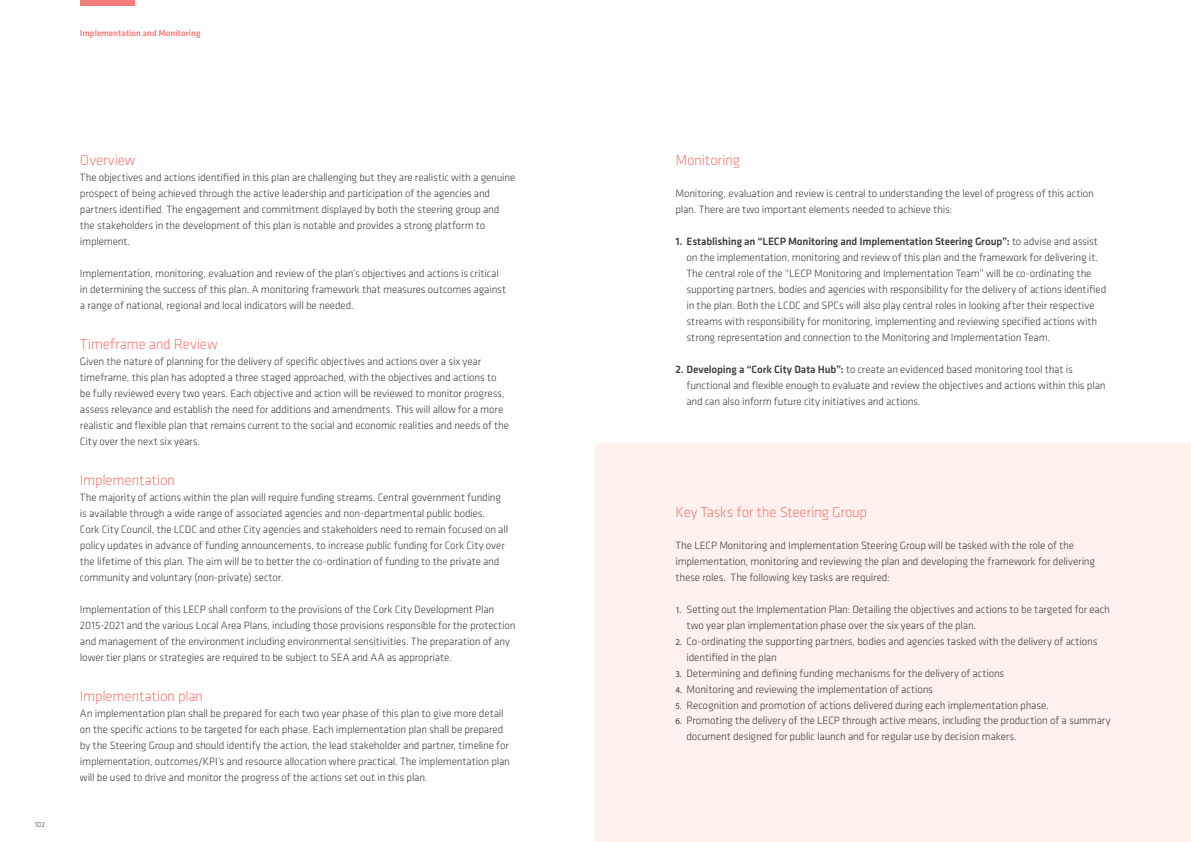
<style>
.page{position:relative;width:1191px;height:842px;background:#fff}
.page>*{position:absolute;margin:0;border:0;box-sizing:border-box;transform-origin:0 0}
.t1{font:300 15px "Klavika";letter-spacing:-.02em;color:#f37d7b}
.t2{font:300 11px/16px "Klavika";letter-spacing:-.01em;color:#414042}
.t3{font:500 9px "Klavika";color:#f37d7b}
.t4{font:300 7.5px "Klavika";color:#414042}
.s1{font-weight:500}
.s2{font-family:"Myriad Pro";font-weight:400;font-size:9px}
</style>
<div class="page">
<div style="left:595px;top:443px;width:596px;height:399px;background:#fef1ee"></div>
<div style="left:80px;top:0;width:55px;height:6px;background:#f37d7b"></div>
<p class="t3" style="left:80px;top:28px;width:122px">Implementation and Monitoring</p>
<p class="t4" style="left:35px;top:820px;width:12px">102</p>
<h1 class="t1" style="left:80px;top:152px;width:57px">Overview</h1>
<p class="t2" style="left:80px;top:170px;width:437px">The objectives and actions identified in this plan are challenging but they are realistic with a genuine prospect of being achieved through the active leadership and participation of the agencies and partners identified. The engagement and commitment displayed by both the steering group and the stakeholders in the development of this plan is notable and provides a strong platform to implement.</p>
<p class="t2" style="left:80px;top:266px;width:428px">Implementation, monitoring, evaluation and review of the plan’s objectives and actions is critical in determining the success of this plan. A monitoring framework that measures outcomes against a range of national, regional and local indicators will be needed.</p>
<h1 class="t1" style="left:80px;top:336px;width:139px">Timeframe and Review</h1>
<p class="t2" style="left:80px;top:354px;width:431px">Given the nature of planning for the delivery of specific objectives and actions over a six year timeframe, this plan has adopted a three staged approached, with the objectives and actions to be fully reviewed every two years. Each objective and action will be reviewed to monitor progress, assess relevance and establish the need for additions and amendments. This will allow for a more realistic and flexible plan that remains current to the social and economic realities and needs of the City over the next six years.</p>
<h1 class="t1" style="left:80px;top:472px;width:97px">Implementation</h1>
<p class="t2" style="left:80px;top:490px;width:430px">The majority of actions within the plan will require funding streams. Central government funding is available through a wide range of associated agencies and non-departmental public bodies.<br>Cork City Council, the LCDC and other City agencies and stakeholders need to remain focused on all policy updates in advance of funding announcements, to increase public funding for Cork City over the lifetime of this plan. The aim will be to better the co-ordination of funding to the private and community and voluntary (non-private) sector.</p>
<p class="t2" style="left:80px;top:602px;width:437px">Implementation of this LECP shall conform to the provisions of the Cork City Development Plan 2015-2021 and the various Local Area Plans, including those provisions responsible for the protection and management of the environment including environmental sensitivities. The preparation of any lower tier plans or strategies are required to be subject to SEA and AA as appropriate.</p>
<h1 class="t1" style="left:80px;top:688px;width:125px">Implementation plan</h1>
<p class="t2" style="left:80px;top:706px;width:431px">An implementation plan shall be prepared for each two year phase of this plan to give more detail on the specific actions to be targeted for each phase. Each implementation plan shall be prepared by the Steering Group and should identify the action, the lead stakeholder and partner, timeline for implementation, outcomes/KPI’s and resource allocation where practical. The implementation plan will be used to drive and monitor the progress of the actions set out in this plan.</p>
<h1 class="t1" style="left:675px;top:152px;width:66px">Monitoring</h1>
<p class="t2" style="left:675px;top:186px;width:420px">Monitoring, evaluation and review is central to understanding the level of progress of this action plan. There are two important elements needed to achieve this:</p>
<p class="t2" style="left:686px;top:234px;width:421px;text-indent:-11px"><span class="s1">1. Establishing an “LECP Monitoring and Implementation Steering Group”:</span> to advise and assist on the implementation, monitoring and review of this plan and the framework for delivering it.<br>The central role of the “LECP Monitoring and Implementation Team” will be co-ordinating the supporting partners, bodies and agencies with responsibility for the delivery of actions identified in the plan. Both the LCDC and SPCs will also play central roles in looking after their respective streams with responsibility for monitoring, implementing and reviewing specified actions with strong representation and connection to the Monitoring and Implementation Team.</p>
<p class="t2" style="left:686px;top:362px;width:420px;text-indent:-11px"><span class="s1">2. Developing a “Cork City Data Hub”:</span> to create an evidenced based monitoring tool that is functional and flexible enough to evaluate and review the objectives and actions within this plan and can also inform future city initiatives and actions.</p>
<h1 class="t1" style="left:675px;top:504px;width:193px">Key Tasks for the Steering Group</h1>
<p class="t2" style="left:675px;top:538px;width:421px">The LECP Monitoring and Implementation Steering Group will be tasked with the role of the implementation, monitoring and reviewing the plan and developing the framework for delivering these roles. The following key tasks are required:</p>
<p class="t2" style="left:686px;top:602px;width:425px;text-indent:-11px"><span class="s2">1.</span> Setting out the Implementation Plan: Detailing the objectives and actions to be targeted for each two year plan implementation phase over the six years of the plan.</p>
<p class="t2" style="left:686px;top:634px;width:412px;text-indent:-11px"><span class="s2">2.</span> Co-ordinating the supporting partners, bodies and agencies tasked with the delivery of actions identified in the plan</p>
<p class="t2" style="left:675px;top:666px;width:330px"><span class="s2">3.</span> Determining and defining funding mechanisms for the delivery of actions</p>
<p class="t2" style="left:675px;top:682px;width:259px"><span class="s2">4.</span> Monitoring and reviewing the implementation of actions</p>
<p class="t2" style="left:675px;top:698px;width:373px"><span class="s2">5.</span> Recognition and promotion of actions delivered during each implementation phase.</p>
<p class="t2" style="left:686px;top:713px;width:426px;text-indent:-11px"><span class="s2">6.</span> Promoting the delivery of the LECP through active means, including the production of a summary document designed for public launch and for regular use by decision makers.</p>
</div>
